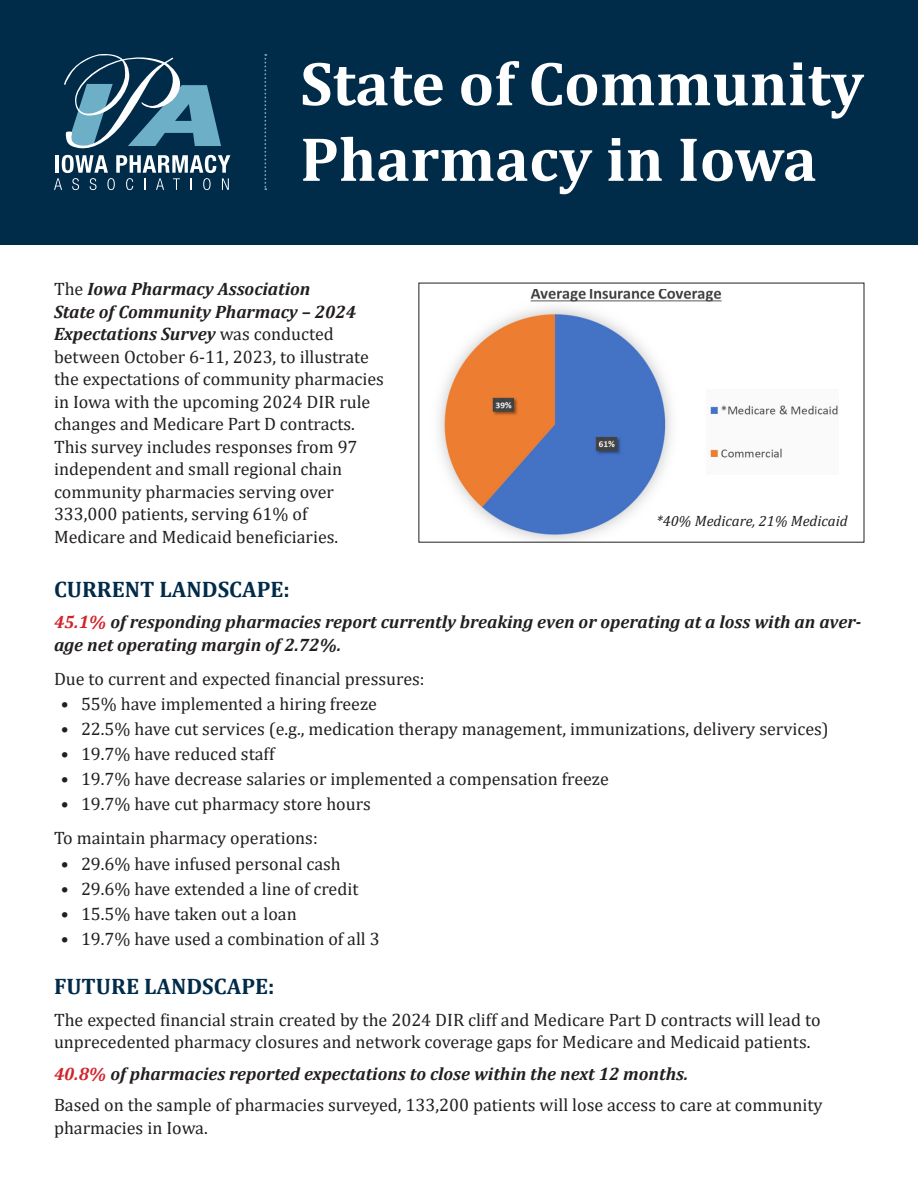
<style>
.page{position:relative;width:918px;height:1188px;background:#fff}
.page>*{position:absolute;margin:0;border:0;box-sizing:border-box;transform-origin:0 0}
.t1{font:700 63px/75.6px "Cambria";color:#fff}
.t2{font:700 22.5px "Cambria";color:#002b49}
.t3{font:18px/22.5px "Cambria";color:#231f20}
.t4{font:italic 700 18px/22.5px "Cambria";color:#231f20}
.t5{font:italic 15px "Cambria";color:#231f20}
.s1{font-weight:400;font-style:normal}
.s2{font-weight:700;font-style:italic}
.s3{color:#d1232a}
</style>
<div class="page">
<div style="left:0;top:0;width:918px;height:244px;background:#002b49"></div>
<svg style="left:54px;top:54px;width:176px;height:136px"></svg>
<svg style="left:264px;top:54px;width:2px;height:136px"></svg>
<img style="left:438px;top:290px;width:400px;height:251px">
<p class="t1" style="left:300px;top:44px;width:565px">State of Community<br>Pharmacy in Iowa</p>
<p class="t4" style="left:54px;top:277px;width:258px"><span class="s1">The</span> Iowa Pharmacy Association</p>
<p class="t3" style="left:54px;top:300px;width:331px"><span class="s2">State of Community Pharmacy – 2024<br>Expectations Survey</span> was conducted between October 6-11, 2023, to illustrate the expectations of community pharmacies in Iowa with the upcoming 2024 DIR rule changes and Medicare Part D contracts.<br>This survey includes responses from 97 independent and small regional chain</p>
<p class="t3" style="left:54px;top:480px;width:282px">community pharmacies serving over<br>333,000 patients, serving 61% of</p>
<p class="t3" style="left:54px;top:525px;width:286px">Medicare and Medicaid beneficiaries.</p>
<p class="t2" style="left:54px;top:573px;width:237px">CURRENT LANDSCAPE:</p>
<p class="t4" style="left:54px;top:610px;width:809px"><span class="s3">45.1%</span> of responding pharmacies report currently breaking even or operating at a loss with an aver&shy;age net operating margin of 2.72%.</p>
<p class="t3" style="left:54px;top:667px;width:372px">Due to current and expected financial pressures:</p>
<p class="t3" style="left:61px;top:692px;width:318px">• 55% have implemented a hiring freeze</p>
<p class="t3" style="left:61px;top:717px;width:769px">• 22.5% have cut services (e.g., medication therapy management, immunizations, delivery services)</p>
<p class="t3" style="left:61px;top:743px;width:215px">• 19.7% have reduced staff</p>
<p class="t3" style="left:61px;top:768px;width:550px">• 19.7% have decrease salaries or implemented a compensation freeze</p>
<p class="t3" style="left:61px;top:793px;width:312px">• 19.7% have cut pharmacy store hours</p>
<p class="t3" style="left:54px;top:827px;width:265px">To maintain pharmacy operations:</p>
<p class="t3" style="left:61px;top:852px;width:282px">• 29.6% have infused personal cash</p>
<p class="t3" style="left:61px;top:877px;width:299px">• 29.6% have extended a line of credit</p>
<p class="t3" style="left:61px;top:902px;width:237px">• 15.5% have taken out a loan</p>
<p class="t3" style="left:61px;top:927px;width:321px">• 19.7% have used a combination of all 3</p>
<p class="t2" style="left:54px;top:971px;width:222px">FUTURE LANDSCAPE:</p>
<p class="t3" style="left:54px;top:1008px;width:768px">The expected financial strain created by the 2024 DIR cliff and Medicare Part D contracts will lead to</p>
<p class="t3" style="left:54px;top:1031px;width:758px">unprecedented pharmacy closures and network coverage gaps for Medicare and Medicaid patients.</p>
<p class="t4" style="left:54px;top:1062px;width:636px"><span class="s3">40.8%</span> of pharmacies reported expectations to close within the next 12 months.</p>
<p class="t3" style="left:54px;top:1094px;width:770px">Based on the sample of pharmacies surveyed, 133,200 patients will lose access to care at community pharmacies in Iowa.</p>
<p class="t5" style="left:657px;top:511px;width:193px">*40% Medicare, 21% Medicaid</p>
</div>
